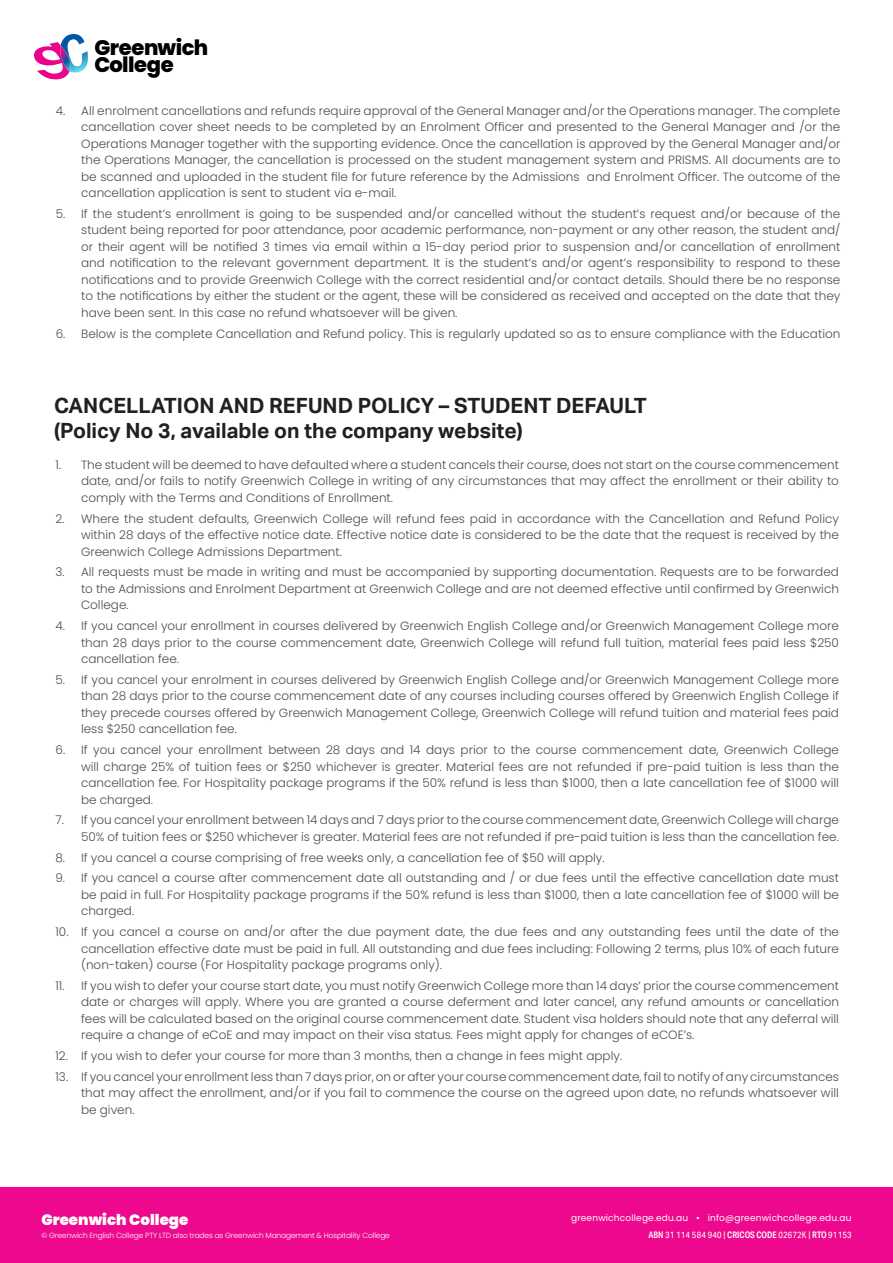
<style>
.page{position:relative;width:893px;height:1263px;background:#fff}
.page>*{position:absolute;margin:0;border:0;box-sizing:border-box;transform-origin:0 0}
.t1{font:700 21px/25.2px "Aktiv Grotesk";color:#231f20}
.t2{font:800 21px/17px "Poppins";letter-spacing:-.02em;color:#000}
.t3{font:900 15px "Poppins";color:#fff}
.t4{font:300 12px/16.5px "Poppins";color:#4b4c4d;text-align:justify}
.t5{font:9px "Poppins";letter-spacing:.02em;color:#fff}
.t6{font:9px "Aktiv Grotesk Cd";letter-spacing:.02em;color:#fff}
.t7{font:300 7.5px "Poppins";letter-spacing:-.02em;color:#fff}
.s1{font-weight:600}
</style>
<div class="page">
<svg style="left:34px;top:34px;width:54px;height:45px"></svg>
<div style="left:0;top:1187px;width:893px;height:76px;background:#ed088d"></div>
<p class="t2" style="left:94px;top:39px;width:115px">Greenwich<br>College</p>
<p class="t4" style="left:81px;top:102px;width:761px;text-indent:-26px">4. All enrolment cancellations and refunds require approval of the General Manager and/or the Operations manager. The complete cancellation cover sheet needs to be completed by an Enrolment Officer and presented to the General Manager and /or the Operations Manager together with the supporting evidence. Once the cancellation is approved by the General Manager and/or the Operations Manager, the cancellation is processed on the student management system and PRISMS. All documents are to be scanned and uploaded in the student file for future reference by the Admissions and Enrolment Officer. The outcome of the cancellation application is sent to student via e-mail.</p>
<p class="t4" style="left:81px;top:206px;width:761px;text-indent:-26px">5. If the student’s enrollment is going to be suspended and/or cancelled without the student’s request and/or because of the student being reported for poor attendance, poor academic performance, non-payment or any other reason, the student and/ or their agent will be notified 3 times via email within a 15-day period prior to suspension and/or cancellation of enrollment and notification to the relevant government department. It is the student’s and/or agent’s responsibility to respond to these notifications and to provide Greenwich College with the correct residential and/or contact details. Should there be no response to the notifications by either the student or the agent, these will be considered as received and accepted on the date that they have been sent. In this case no refund whatsoever will be given.</p>
<p class="t4" style="left:56px;top:325px;width:786px">6. Below is the complete Cancellation and Refund policy. This is regularly updated so as to ensure compliance with the Education</p>
<h1 class="t1" style="left:54px;top:393px;width:594px">CANCELLATION AND REFUND POLICY – STUDENT DEFAULT (Policy No 3, available on the company website)</h1>
<p class="t4" style="left:81px;top:456px;width:759px;text-indent:-26px">1. The student will be deemed to have defaulted where a student cancels their course, does not start on the course commencement date, and/or fails to notify Greenwich College in writing of any circumstances that may affect the enrollment or their ability to comply with the Terms and Conditions of Enrollment.</p>
<p class="t4" style="left:81px;top:510px;width:759px;text-indent:-26px">2. Where the student defaults, Greenwich College will refund fees paid in accordance with the Cancellation and Refund Policy within 28 days of the effective notice date. Effective notice date is considered to be the date that the request is received by the Greenwich College Admissions Department.</p>
<p class="t4" style="left:81px;top:564px;width:759px;text-indent:-26px">3. All requests must be made in writing and must be accompanied by supporting documentation. Requests are to be forwarded to the Admissions and Enrolment Department at Greenwich College and are not deemed effective until confirmed by Greenwich College.</p>
<p class="t4" style="left:81px;top:618px;width:759px;text-indent:-26px">4. If you cancel your enrollment in courses delivered by Greenwich English College and/or Greenwich Management College more than 28 days prior to the course commencement date, Greenwich College will refund full tuition, material fees paid less $250 cancellation fee.</p>
<p class="t4" style="left:81px;top:671px;width:759px;text-indent:-26px">5. If you cancel your enrolment in courses delivered by Greenwich English College and/or Greenwich Management College more than 28 days prior to the course commencement date of any courses including courses offered by Greenwich English College if they precede courses offered by Greenwich Management College, Greenwich College will refund tuition and material fees paid less $250 cancellation fee.</p>
<p class="t4" style="left:81px;top:742px;width:759px;text-indent:-26px">6. If you cancel your enrollment between 28 days and 14 days prior to the course commencement date, Greenwich College will charge 25% of tuition fees or $250 whichever is greater. Material fees are not refunded if pre-paid tuition is less than the cancellation fee. For Hospitality package programs if the 50% refund is less than $1000, then a late cancellation fee of $1000 will be charged.</p>
<p class="t4" style="left:55px;top:812px;width:785px;text-align:right">7. If you cancel your enrollment between 14 days and 7 days prior to the course commencement date, Greenwich College will charge<br>50% of tuition fees or $250 whichever is greater. Material fees are not refunded if pre-paid tuition is less than the cancellation fee.</p>
<p class="t4" style="left:55px;top:849px;width:551px">8. If you cancel a course comprising of free weeks only, a cancellation fee of $50 will apply.</p>
<p class="t4" style="left:81px;top:870px;width:760px;text-indent:-26px">9. If you cancel a course after commencement date all outstanding and / or due fees until the effective cancellation date must be paid in full. For Hospitality package programs if the 50% refund is less than $1000, then a late cancellation fee of $1000 will be charged.</p>
<p class="t4" style="left:81px;top:924px;width:759px;text-indent:-26px">10. If you cancel a course on and/or after the due payment date, the due fees and any outstanding fees until the date of the cancellation effective date must be paid in full. All outstanding and due fees including: Following 2 terms, plus 10% of each future (non-taken) course (For Hospitality package programs only).</p>
<p class="t4" style="left:81px;top:977px;width:760px;text-indent:-26px">11. If you wish to defer your course start date, you must notify Greenwich College more than 14 days’ prior the course commencement date or charges will apply. Where you are granted a course deferment and later cancel, any refund amounts or cancellation fees will be calculated based on the original course commencement date. Student visa holders should note that any deferral will require a change of eCoE and may impact on their visa status. Fees might apply for changes of eCOE’s.</p>
<p class="t4" style="left:55px;top:1048px;width:568px">12. If you wish to defer your course for more than 3 months, then a change in fees might apply.</p>
<p class="t4" style="left:81px;top:1068px;width:759px;text-indent:-26px">13. If you cancel your enrollment less than 7 days prior, on or after your course commencement date, fail to notify of any circumstances that may affect the enrollment, and/or if you fail to commence the course on the agreed upon date, no refunds whatsoever will be given.</p>
<p class="t3" style="left:41px;top:1211px;width:148px">Greenwich College</p>
<p class="t7" style="left:41px;top:1231px;width:350px">© Greenwich English College PTY LTD also trades as Greenwich Management &amp; Hospitality College</p>
<p class="t5" style="left:571px;top:1213px;width:282px">greenwichcollege.edu.au • info@greenwichcollege.edu.au</p>
<p class="t6" style="left:648px;top:1229px;width:205px"><span class="s1">ABN</span> 31 114 584 940 | <span class="s1">CRICOS CODE</span> 02672K | <span class="s1">RTO</span> 91153</p>
</div>
